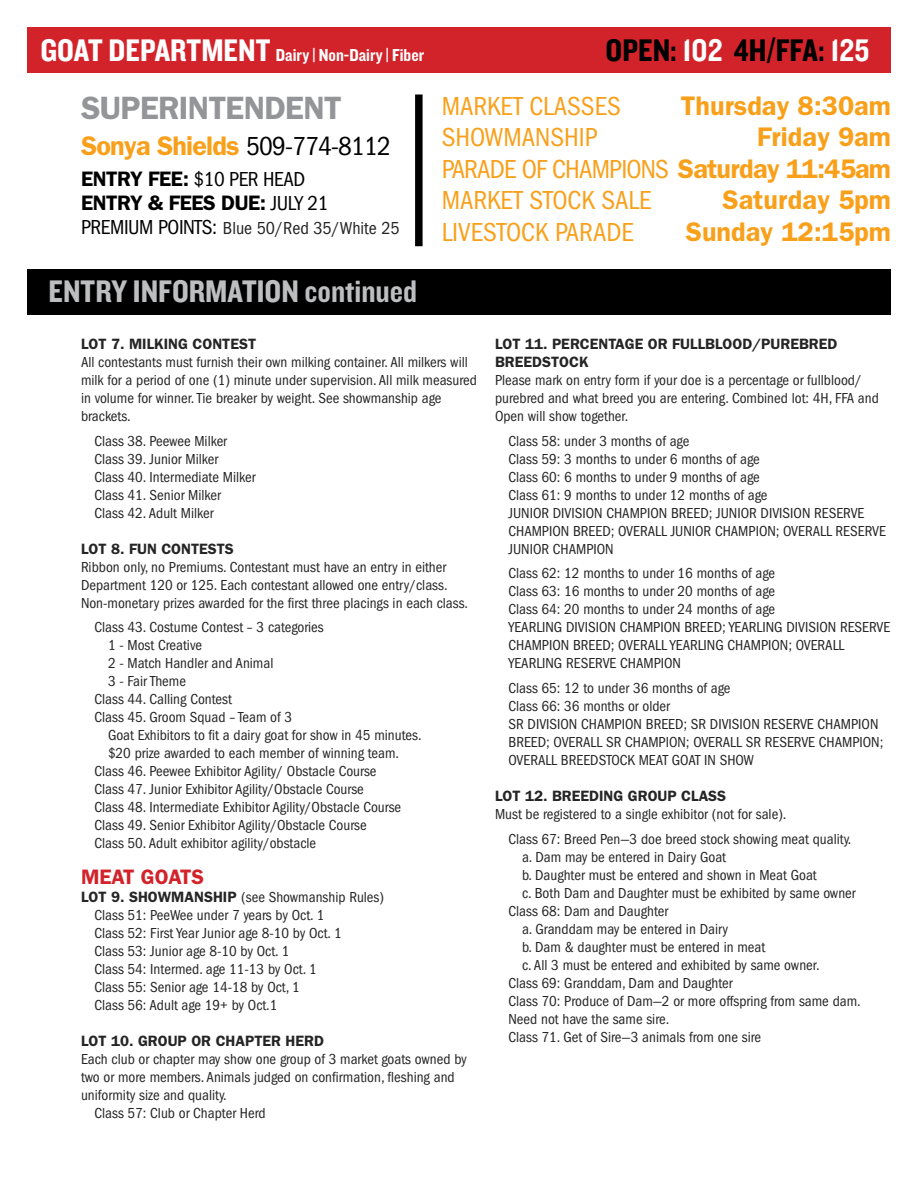
<style>
.page{position:relative;width:918px;height:1188px;background:#fff}
.page>*{position:absolute;margin:0;border:0;box-sizing:border-box;transform-origin:0 0}
.t1{font:32.4px "Knockout HTF50 Welterweight";color:#bcbec0}
.t2{font:32.4px "Knockout HTF50 Welterweight";color:#000}
.t3{font:600 32.4px "Franklin Gothic";letter-spacing:-.02em;color:#939598}
.t4{font:32.4px "Knockout HTF50 Welterweight";color:#fff}
.t5{font:condensed 27px/31.5px "Franklin Gothic";color:#f9a01b;text-align:justify}
.t6{font:600 27px "Franklin Gothic";color:#f9a01b}
.t7{font:600 27px "Franklin Gothic";letter-spacing:-.03em;color:#f9a01b}
.t8{font:600 21px/24px "Franklin Gothic";letter-spacing:-.02em;color:#000}
.t9{font:600 21px "Franklin Gothic";color:#d2232a}
.t10{font:condensed 18px "Franklin Gothic";color:#262526}
.t11{font:18px "Knockout HTF50 Welterweight";color:#fff}
.t12{font:condensed 15px/18px "Franklin Gothic";color:#262526}
.t13{font:600 15px/18px "Franklin Gothic";color:#262526}
.s1{font-size:32.4px}
.s2{color:#fff}
.s3{font-weight:400;font-stretch:condensed;color:#000}
.s4{font-weight:400;font-stretch:condensed}
.s5{font-size:21px;color:#000}
.s6{font-weight:600;font-stretch:normal}
</style>
<div class="page">
<div style="left:27px;top:27px;width:864px;height:45px;background:#d2232a"></div>
<div style="left:27px;top:270px;width:864px;height:45px;background:#000"></div>
<div style="left:415px;top:94px;width:8px;height:152px;background:#000"></div>
<h1 class="t4" style="left:40px;top:33px;width:133px">GOAT DEPARTM</h1>
<p class="t11" style="left:224px;top:45px;width:202px"><span class="s1">ENT</span> Dairy | Non-Dairy | Fiber</p>
<h1 class="t2" style="left:606px;top:33px;width:265px">OPEN: <span class="s2">102</span> 4H/FFA: <span class="s2">125</span></h1>
<h1 class="t3" style="left:81px;top:89px;width:262px">SUPERINTENDENT</h1>
<h2 class="t7" style="left:81px;top:130px;width:311px">Sonya Shields <span class="s3">509-774-8112</span></h2>
<h3 class="t8" style="left:81px;top:166px;width:249px">ENTRY FEE: <span class="s4">$10 PER HEAD<br></span>ENTRY &amp; FEES DUE: <span class="s4">JULY 21</span></h3>
<p class="t10" style="left:81px;top:217px;width:320px"><span class="s5">PREMIUM POINTS:</span> Blue 50/Red 35/White 25</p>
<h2 class="t5" style="left:442px;top:90px;width:32px">Market</h2>
<h2 class="t5" style="left:529px;top:90px;width:28px">Classes</h2>
<h2 class="t6" style="left:681px;top:90px;width:212px">Thursday 8:30am</h2>
<h2 class="t5" style="left:442px;top:122px;width:158px">SHOWMANSHIP</h2>
<h2 class="t5" style="left:442px;top:122px;width:451px;text-indent:315px"><span class="s6">Friday 9am </span>PARADE OF CHAMPIONS <span class="s6">Saturday 11:45am </span>MARKET STOCK SALE</h2>
<h2 class="t6" style="left:723px;top:184px;width:170px">Saturday 5pm</h2>
<h2 class="t5" style="left:442px;top:216px;width:194px">LIVESTOCK PARADE</h2>
<h2 class="t6" style="left:686px;top:216px;width:207px">Sunday 12:15pm</h2>
<h1 class="t1" style="left:49px;top:275px;width:32px">ENTRY</h1>
<h1 class="t1" style="left:133px;top:275px;width:56px">INFORMATION</h1>
<h1 class="t1" style="left:305px;top:275px;width:114px">continued</h1>
<p class="t13" style="left:81px;top:335px;width:177px">LOT 7. MILKING CONTEST</p>
<p class="t12" style="left:81px;top:353px;width:398px">All contestants must furnish their own milking container. All milkers will milk for a period of one (1) minute under supervision. All milk measured in volume for winner. Tie breaker by weight. See showmanship age brackets.</p>
<p class="t12" style="left:94px;top:432px;width:163px">Class 38. Peewee Milker<br>Class 39. Junior Milker<br>Class 40. Intermediate Milker<br>Class 41. Senior Milker<br>Class 42. Adult Milker</p>
<p class="t13" style="left:81px;top:539px;width:154px">LOT 8. FUN CONTESTS</p>
<p class="t12" style="left:81px;top:558px;width:389px">Ribbon only, no Premiums. Contestant must have an entry in either<br>Department 120 or 125. Each contestant allowed one entry/class.<br>Non-monetary prizes awarded for the first three placings in each class.</p>
<p class="t12" style="left:94px;top:618px;width:231px">Class 43. Costume Contest – 3 categories</p>
<p class="t12" style="left:108px;top:636px;width:95px">1 - Most Creative</p>
<p class="t12" style="left:108px;top:654px;width:167px">2 - Match Handler and Animal</p>
<p class="t12" style="left:108px;top:672px;width:80px">3 - Fair Theme</p>
<p class="t12" style="left:94px;top:690px;width:139px">Class 44. Calling Contest</p>
<p class="t12" style="left:94px;top:708px;width:199px">Class 45. Groom Squad – Team of 3</p>
<p class="t12" style="left:108px;top:726px;width:315px">Goat Exhibitors to fit a dairy goat for show in 45 minutes.</p>
<p class="t12" style="left:108px;top:744px;width:293px">$20 prize awarded to each member of winning team.</p>
<p class="t12" style="left:94px;top:762px;width:284px">Class 46. Peewee Exhibitor Agility/ Obstacle Course</p>
<p class="t12" style="left:94px;top:780px;width:271px">Class 47. Junior Exhibitor Agility/Obstacle Course</p>
<p class="t12" style="left:94px;top:798px;width:308px">Class 48. Intermediate Exhibitor Agility/Obstacle Course</p>
<p class="t12" style="left:94px;top:816px;width:274px">Class 49. Senior Exhibitor Agility/Obstacle Course</p>
<p class="t12" style="left:94px;top:834px;width:223px">Class 50. Adult exhibitor agility/obstacle</p>
<h3 class="t9" style="left:81px;top:865px;width:125px">MEAT GOATS</h3>
<p class="t12" style="left:95px;top:888px;width:291px;text-indent:-14px"><span class="s6">LOT 9. SHOWMANSHIP</span> (see Showmanship Rules)<br>Class 51: PeeWee under 7 years by Oct. 1<br>Class 52: First Year Junior age 8-10 by Oct. 1<br>Class 53: Junior age 8-10 by Oct. 1<br>Class 54: Intermed. age 11-13 by Oct. 1<br>Class 55: Senior age 14-18 by Oct, 1<br>Class 56: Adult age 19+ by Oct.1</p>
<p class="t13" style="left:81px;top:1032px;width:244px">LOT 10. GROUP OR CHAPTER HERD</p>
<p class="t12" style="left:81px;top:1050px;width:387px">Each club or chapter may show one group of 3 market goats owned by</p>
<p class="t12" style="left:81px;top:1068px;width:375px">two or more members. Animals judged on confirmation, fleshing and</p>
<p class="t12" style="left:81px;top:1086px;width:147px">uniformity size and quality.</p>
<p class="t12" style="left:95px;top:1104px;width:173px">Class 57: Club or Chapter Herd</p>
<p class="t13" style="left:495px;top:335px;width:344px">LOT 11. PERCENTAGE OR FULLBLOOD/PUREBRED<br>BREEDSTOCK</p>
<p class="t12" style="left:495px;top:371px;width:385px">Please mark on entry form if your doe is a percentage or fullblood/ purebred and what breed you are entering. Combined lot: 4H, FFA and<br>Open will show together.</p>
<p class="t12" style="left:509px;top:432px;width:379px">Class 58: under 3 months of age<br>Class 59: 3 months to under 6 months of age<br>Class 60: 6 months to under 9 months of age<br>Class 61: 9 months to under 12 months of age<br>JUNIOR DIVISION CHAMPION BREED; JUNIOR DIVISION RESERVE CHAMPION BREED; OVERALL JUNIOR CHAMPION; OVERALL RESERVE JUNIOR CHAMPION</p>
<p class="t12" style="left:509px;top:564px;width:383px">Class 62: 12 months to under 16 months of age<br>Class 63: 16 months to under 20 months of age<br>Class 64: 20 months to under 24 months of age<br>YEARLING DIVISION CHAMPION BREED; YEARLING DIVISION RESERVE CHAMPION BREED; OVERALL YEARLING CHAMPION; OVERALL YEARLING RESERVE CHAMPION</p>
<p class="t12" style="left:509px;top:679px;width:376px">Class 65: 12 to under 36 months of age<br>Class 66: 36 months or older<br>SR DIVISION CHAMPION BREED; SR DIVISION RESERVE CHAMPION BREED; OVERALL SR CHAMPION; OVERALL SR RESERVE CHAMPION; OVERALL BREEDSTOCK MEAT GOAT IN SHOW</p>
<p class="t13" style="left:495px;top:787px;width:233px">LOT 12. BREEDING GROUP CLASS</p>
<p class="t12" style="left:509px;top:802px;width:345px;line-height:24.8px;text-indent:-14px">Must be registered to a single exhibitor (not for sale).<br>Class 67: Breed Pen—3 doe breed stock showing meat quality.</p>
<p class="t12" style="left:522px;top:848px;width:206px">a. Dam may be entered in Dairy Goat</p>
<p class="t12" style="left:522px;top:866px;width:296px">b. Daughter must be entered and shown in Meat Goat</p>
<p class="t12" style="left:522px;top:884px;width:335px">c. Both Dam and Daughter must be exhibited by same owner</p>
<p class="t12" style="left:509px;top:902px;width:161px">Class 68: Dam and Daughter</p>
<p class="t12" style="left:522px;top:920px;width:208px">a. Granddam may be entered in Dairy</p>
<p class="t12" style="left:522px;top:938px;width:245px">b. Dam &amp; daughter must be entered in meat</p>
<p class="t12" style="left:522px;top:956px;width:299px">c. All 3 must be entered and exhibited by same owner.</p>
<p class="t12" style="left:509px;top:974px;width:226px">Class 69: Granddam, Dam and Daughter</p>
<p class="t12" style="left:509px;top:992px;width:354px">Class 70: Produce of Dam—2 or more offspring from same dam.</p>
<p class="t12" style="left:509px;top:1010px;width:162px">Need not have the same sire.</p>
<p class="t12" style="left:509px;top:1028px;width:254px">Class 71. Get of Sire—3 animals from one sire</p>
</div>
